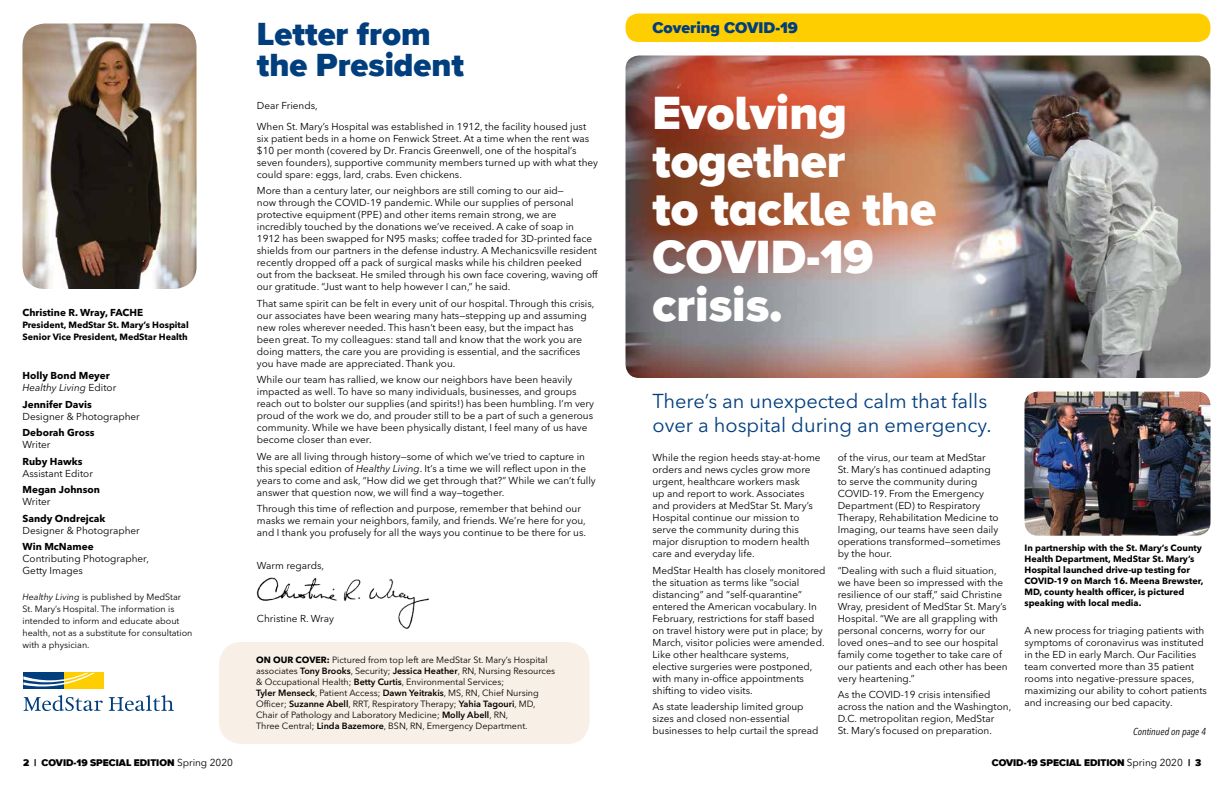
<style>
.page{position:relative;width:1224px;height:792px;background:#fff}
.page>*{position:absolute;margin:0;border:0;box-sizing:border-box;transform-origin:0 0}
.t1{font:900 48px/48px "Proxima Nova A";color:#fff}
.t2{font:900 33px/31px "Proxima Nova A";color:#003e7e}
.t3{font:20px/24px "Avenir Next LT Pro";color:#003e7e}
.t4{font:900 16px "Proxima Nova A";color:#003e7e}
.t5{font:10px/12px "Avenir Next LT Pro";color:#000}
.t6{font:700 10px/12px "Avenir Next LT Pro";color:#000}
.t7{font:900 10px "Proxima Nova A";color:#000}
.t8{font:italic condensed 10px "Avenir Next LT Pro";color:#000}
.t9{font:9px/11px "Avenir Next LT Pro";color:#000}
.t10{font:700 9px/11px "Avenir Next LT Pro";color:#000}
.s1{font-weight:400;font-style:italic}
.s2{font-weight:400}
.s3{font-style:italic}
.s4{font-weight:700}
.s5{font-weight:600}
.s6{font-family:"Avenir Next LT Pro";font-weight:400}
</style>
<div class="page">
<div style="left:219px;top:642px;width:371px;height:102px;background:#f8f0e6;border-radius:22px"></div>
<img style="left:256px;top:577px;width:174px;height:52px">
<img style="left:22px;top:24px;width:174px;height:265px">
<svg style="left:23px;top:695px;width:80px;height:16px"></svg>
<svg style="left:109px;top:695px;width:65px;height:16px"></svg>
<svg style="left:23px;top:672px;width:81px;height:1px"></svg>
<div style="left:63px;top:673px;width:41px;height:16px;background:#ffce00"></div>
<div style="left:23px;top:673px;width:40px;height:16px;background:#003e7e"></div>
<svg style="left:23px;top:673px;width:72px;height:14px"></svg>
<div style="left:626px;top:14px;width:584px;height:28px;background:#ffce00;border-radius:13px"></div>
<img style="left:626px;top:56px;width:584px;height:322px">
<img style="left:1024px;top:392px;width:186px;height:144px">
<p class="t6" style="left:22px;top:307px;width:122px">Christine R. Wray, FACHE</p>
<p class="t10" style="left:22px;top:319px;width:168px;line-height:12px">President, MedStar St. Mary’s Hospital<br>Senior Vice President, MedStar Health</p>
<p class="t6" style="left:22px;top:370px;width:95px">Holly Bond Meyer<br><span class="s1">Healthy Living</span> <span class="s2">Editor</span></p>
<p class="t6" style="left:22px;top:398px;width:71px">Jennifer Davis</p>
<p class="t5" style="left:22px;top:410px;width:119px">Designer &amp; Photographer</p>
<p class="t6" style="left:22px;top:427px;width:73px">Deborah Gross</p>
<p class="t5" style="left:22px;top:439px;width:30px">Writer</p>
<p class="t6" style="left:22px;top:455px;width:62px">Ruby Hawks</p>
<p class="t5" style="left:22px;top:467px;width:72px">Assistant Editor</p>
<p class="t6" style="left:22px;top:484px;width:79px">Megan Johnson</p>
<p class="t5" style="left:22px;top:496px;width:30px">Writer</p>
<p class="t6" style="left:22px;top:512px;width:85px">Sandy Ondrejcak</p>
<p class="t5" style="left:22px;top:524px;width:119px">Designer &amp; Photographer</p>
<p class="t6" style="left:22px;top:541px;width:73px">Win McNamee</p>
<p class="t5" style="left:22px;top:553px;width:128px">Contributing Photographer,<br>Getty Images</p>
<p class="t9" style="left:22px;top:591px;width:171px;line-height:12px"><span class="s3">Healthy Living</span> is published by MedStar St. Mary’s Hospital. The information is intended to inform and educate about health, not as a substitute for consultation with a physician.</p>
<h2 class="t2" style="left:257px;top:18px;width:209px">Letter from the President</h2>
<p class="t5" style="left:257px;top:95px;width:331px;line-height:21px">Dear Friends,<br>When St. Mary’s Hospital was established in 1912, the facility housed just</p>
<p class="t5" style="left:257px;top:132px;width:343px">six patient beds in a home on Fenwick Street. At a time when the rent was $10 per month (covered by Dr. Francis Greenwell, one of the hospital’s seven founders), supportive community members turned up with what they could spare: eggs, lard, crabs. Even chickens.</p>
<p class="t5" style="left:257px;top:185px;width:342px">More than a century later, our neighbors are still coming to our aid—<br>now through the COVID-19 pandemic. While our supplies of personal protective equipment (PPE) and other items remain strong, we are incredibly touched by the donations we’ve received. A cake of soap in 1912 has been swapped for N95 masks; coffee traded for 3D-printed face shields from our partners in the defense industry. A Mechanicsville resident recently dropped off a pack of surgical masks while his children peeked out from the backseat. He smiled through his own face covering, waving off our gratitude. “Just want to help however I can,” he said.</p>
<p class="t5" style="left:257px;top:297px;width:339px">That same spirit can be felt in every unit of our hospital. Through this crisis, our associates have been wearing many hats—stepping up and assuming new roles wherever needed. This hasn’t been easy, but the impact has been great. To my colleagues: stand tall and know that the work you are doing matters, the care you are providing is essential, and the sacrifices you have made are appreciated. Thank you.</p>
<p class="t5" style="left:257px;top:374px;width:339px">While our team has rallied, we know our neighbors have been heavily impacted as well. To have so many individuals, businesses, and groups reach out to bolster our supplies (and spirits!) has been humbling. I’m very proud of the work we do, and prouder still to be a part of such a generous community. While we have been physically distant, I feel many of us have become closer than ever.</p>
<p class="t5" style="left:257px;top:450px;width:340px">We are all living through history—some of which we’ve tried to capture in this special edition of <span class="s3">Healthy Living</span>. It’s a time we will reflect upon in the years to come and ask, “How did we get through that?” While we can’t fully answer that question now, we will find a way—together.</p>
<p class="t5" style="left:257px;top:503px;width:331px">Through this time of reflection and purpose, remember that behind our masks we remain your neighbors, family, and friends. We’re here for you, and I thank you profusely for all the ways you continue to be there for us.</p>
<p class="t5" style="left:257px;top:560px;width:69px">Warm regards,</p>
<p class="t5" style="left:257px;top:612px;width:79px">Christine R. Wray</p>
<p class="t9" style="left:256px;top:655px;width:301px"><span class="s4">ON OUR COVER:</span> Pictured from top left are MedStar St. Mary’s Hospital associates <span class="s5">Tony Brooks</span>, Security; <span class="s5">Jessica Heather</span>, RN, Nursing Resources &amp; Occupational Health; <span class="s5">Betty Curtis</span>, Environmental Services;<br><span class="s5">Tyler Menseck</span>, Patient Access; <span class="s5">Dawn Yeitrakis</span>, MS, RN, Chief Nursing Officer; <span class="s5">Suzanne Abell</span>, RRT, Respiratory Therapy; <span class="s5">Yahia Tagouri</span>, MD, Chair of Pathology and Laboratory Medicine; <span class="s5">Molly Abell</span>, RN,<br>Three Central; <span class="s5">Linda Bazemore</span>, BSN, RN, Emergency Department.</p>
<h3 class="t4" style="left:652px;top:16px;width:147px">Covering COVID-19</h3>
<h1 class="t1" style="left:652px;top:89px;width:285px">Evolving together<br>to tackle the<br>COVID-19 crisis.</h1>
<h3 class="t3" style="left:652px;top:389px;width:341px">There’s an unexpected calm that falls over a hospital during an emergency.</h3>
<p class="t5" style="left:652px;top:452px;width:170px">While the region heeds stay-at-home orders and news cycles grow more urgent, healthcare workers mask<br>up and report to work. Associates and providers at MedStar St. Mary’s<br>Hospital continue our mission to serve the community during this major disruption to modern health care and everyday life.</p>
<p class="t5" style="left:652px;top:564px;width:175px">MedStar Health has closely monitored the situation as terms like “social distancing” and “self-quarantine” entered the American vocabulary. In February, restrictions for staff based on travel history were put in place; by March, visitor policies were amended.<br>Like other healthcare systems, elective surgeries were postponed, with many in-office appointments shifting to video visits.</p>
<p class="t5" style="left:652px;top:701px;width:168px">As state leadership limited group sizes and closed non-essential businesses to help curtail the spread</p>
<p class="t5" style="left:838px;top:452px;width:165px">of the virus, our team at MedStar<br>St. Mary’s has continued adapting to serve the community during<br>COVID-19. From the Emergency<br>Department (ED) to Respiratory<br>Therapy, Rehabilitation Medicine to<br>Imaging, our teams have seen daily operations transformed—sometimes by the hour.</p>
<p class="t5" style="left:838px;top:564px;width:171px">“Dealing with such a fluid situation, we have been so impressed with the resilience of our staff,” said Christine Wray, president of MedStar St. Mary’s Hospital. “We are all grappling with personal concerns, worry for our loved ones—and to see our hospital family come together to take care of our patients and each other has been very heartening.”</p>
<p class="t5" style="left:838px;top:689px;width:175px">As the COVID-19 crisis intensified across the nation and the Washington, D.C. metropolitan region, MedStar<br>St. Mary’s focused on preparation.</p>
<p class="t10" style="left:1024px;top:542px;width:181px">In partnership with the St. Mary’s County Health Department, MedStar St. Mary’s Hospital launched drive-up testing for COVID-19 on March 16. Meena Brewster, MD, county health officer, is pictured speaking with local media.</p>
<p class="t5" style="left:1024px;top:625px;width:184px">A new process for triaging patients with symptoms of coronavirus was instituted in the ED in early March. Our Facilities team converted more than 35 patient rooms into negative-pressure spaces, maximizing our ability to cohort patients and increasing our bed capacity.</p>
<p class="t8" style="left:1133px;top:726px;width:74px">Continued on page 4</p>
<p class="t7" style="left:23px;top:755px;width:212px">2 | COVID-19 SPECIAL EDITION <span class="s6">Spring 2020</span></p>
<p class="t7" style="left:992px;top:755px;width:211px">COVID-19 SPECIAL EDITION <span class="s6">Spring 2020</span> | 3</p>
</div>
